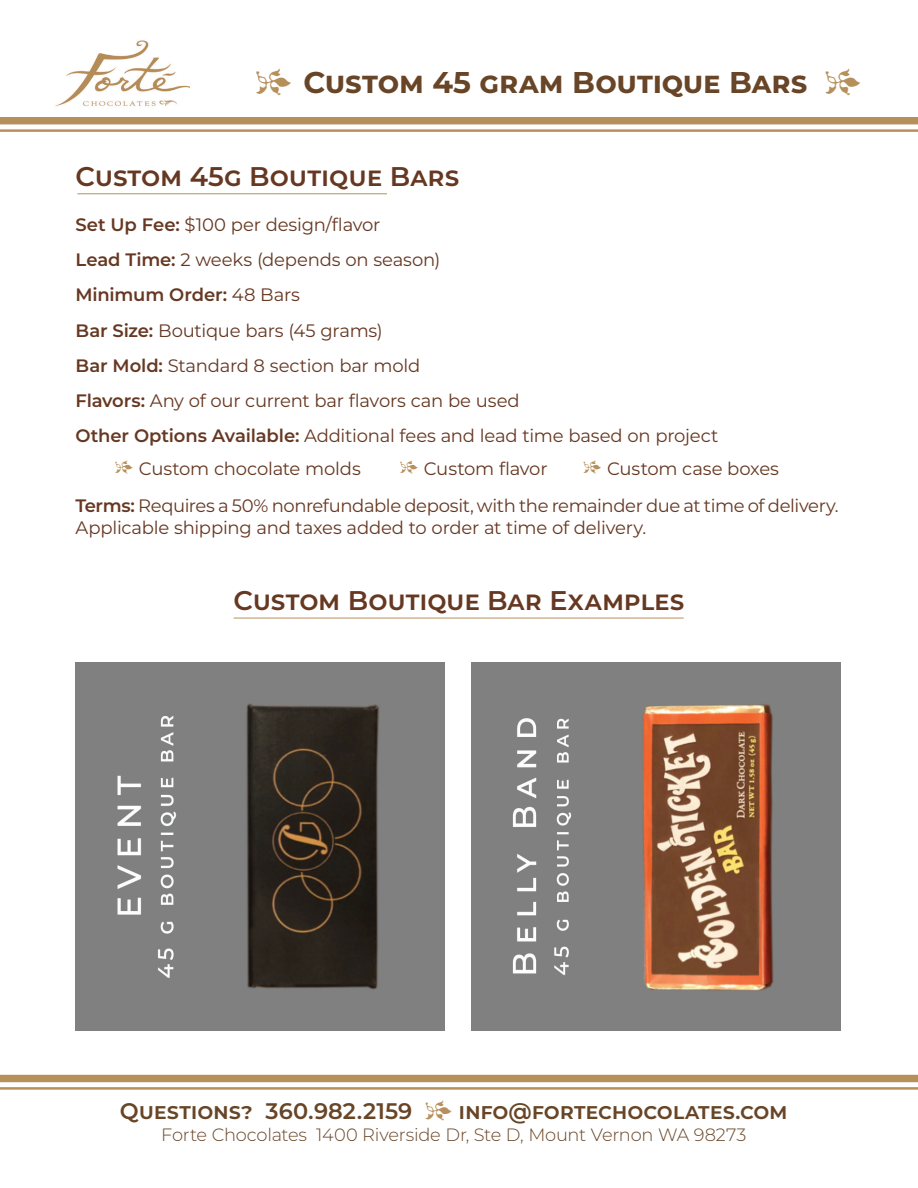
<style>
.page{position:relative;width:918px;height:1188px;background:#fff}
.page>*{position:absolute;margin:0;border:0;box-sizing:border-box;transform-origin:0 0}
.t1{font:700 30px "Montserrat";letter-spacing:-.005em;color:#684527}
.t2{font:600 27px "Montserrat";color:#663822}
.t3{font:600 22.5px "Montserrat";letter-spacing:-.005em;color:#684527}
.t4{font:18px/35.1px "Montserrat";letter-spacing:-.015em;color:#663822}
.t5{font:300 17.85px "Montserrat";letter-spacing:-.015em;color:#684527}
.s1{font-weight:600}
</style>
<div class="page">
<div style="left:0;top:117px;width:918px;height:7px;background:#b78f5a"></div>
<hr style="left:0;top:129px;width:918px;height:3px;background:#b78f5a">
<div style="left:0;top:1075px;width:918px;height:7px;background:#b78f5a"></div>
<hr style="left:0;top:1087px;width:918px;height:3px;background:#b78f5a">
<img style="left:55px;top:40px;width:134px;height:67px">
<hr style="left:77px;top:193px;width:310px;height:1px;background:#b78f5a">
<hr style="left:234px;top:618px;width:450px;height:1px;background:#b78f5a">
<img style="left:76px;top:662px;width:368px;height:369px">
<img style="left:472px;top:662px;width:369px;height:369px">
<h1 class="t1" style="left:255px;top:61px;width:607px"><sup>•</sup> Custom 45 gram Boutique Bars <sup>•</sup></h1>
<h2 class="t2" style="left:76px;top:157px;width:385px">Custom 45g Boutique Bars</h2>
<p class="t4" style="left:76px;top:207px;width:644px"><span class="s1">Set Up Fee:</span> $100 per design/flavor<br><span class="s1">Lead Time:</span> 2 weeks (depends on season)<br><span class="s1">Minimum Order:</span> 48 Bars<br><span class="s1">Bar Size:</span> Boutique bars (45 grams)<br><span class="s1">Bar Mold:</span> Standard 8 section bar mold<br><span class="s1">Flavors:</span> Any of our current bar flavors can be used<br><span class="s1">Other Options Available:</span> Additional fees and lead time based on project</p>
<p class="t4" style="left:115px;top:450px;width:247px"><sup>•</sup> Custom chocolate molds</p>
<p class="t4" style="left:400px;top:450px;width:149px"><sup>•</sup> Custom flavor</p>
<p class="t4" style="left:583px;top:450px;width:197px"><sup>•</sup> Custom case boxes</p>
<p class="t4" style="left:76px;top:494px;width:765px;line-height:21.6px"><span class="s1">Terms:</span> Requires a 50% nonrefundable deposit, with the remainder due at time of delivery.<br>Applicable shipping and taxes added to order at time of delivery.</p>
<h2 class="t2" style="left:234px;top:581px;width:452px">Custom Boutique Bar Examples</h2>
<p class="t3" style="left:120px;top:1096px;width:669px">Questions? 360.982.2159 <sup>•</sup> info@fortechocolates.com</p>
<p class="t5" style="left:161px;top:1122px;width:587px">Forte Chocolates 1400 Riverside Dr, Ste D, Mount Vernon WA 98273</p>
</div>
